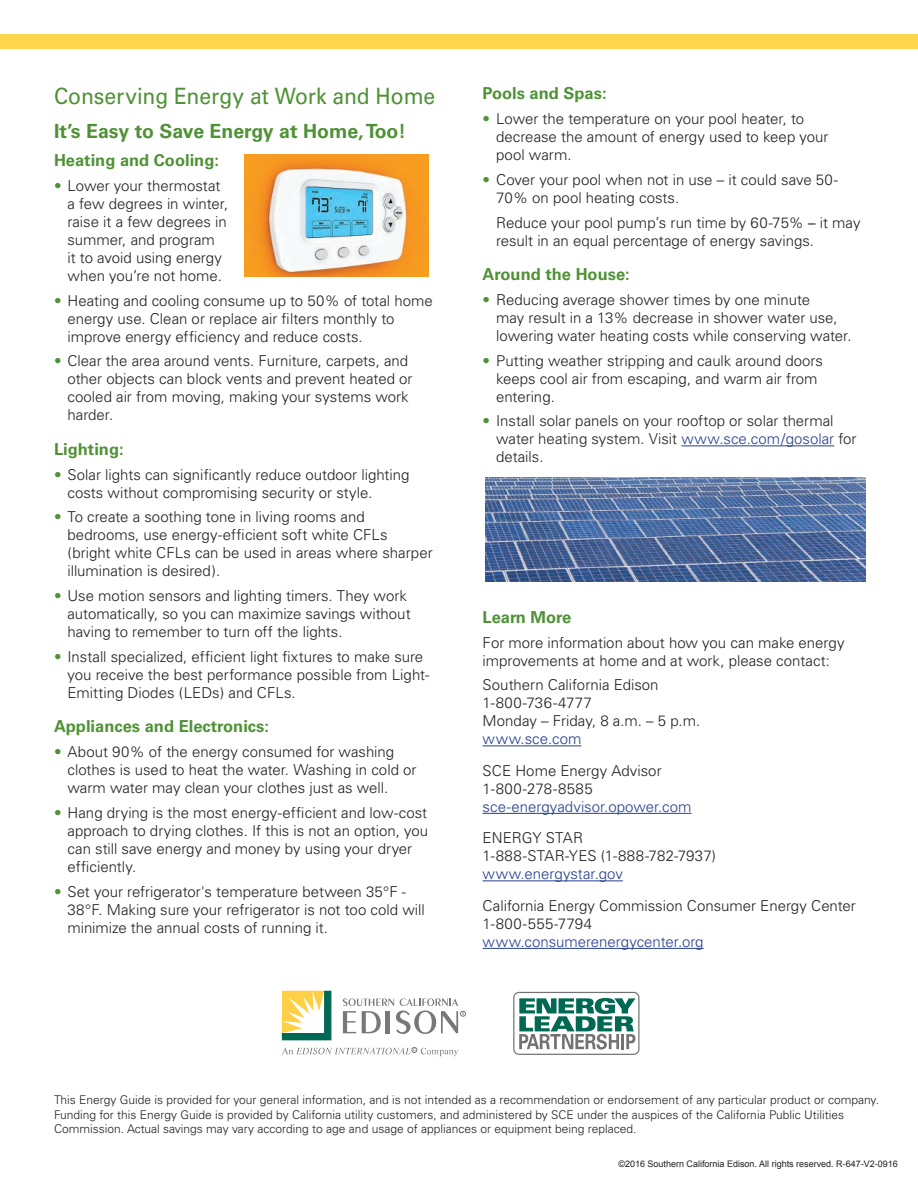
<style>
.page{position:relative;width:918px;height:1188px;background:#fff}
.page>*{position:absolute;margin:0;border:0;box-sizing:border-box;transform-origin:0 0}
.hanging_indent{font:22.5px "Univers";color:#4f9236;scale:.94 1}
.sub_hed{font:700 19.5px "Univers";color:#4f9236}
.sub_hed-2{font:700 16.5px "Univers";color:#4f9236}
.hanging_indent-2{font:300 15px/18px "Univers";color:#231f20}
.Body_copy{font:300 15px/18px "Univers";color:#231f20}
.t1{font:300 12px/14.4px "Univers";color:#231f20}
.t2{font:9px "Arial";color:#231f20}
.s1{color:#4f9236}
.s2{font-weight:400}
.s3{color:#253f8e}
</style>
<div class="page">
<div style="left:0;top:35px;width:918px;height:14px;background:#fed64d"></div>
<svg style="left:281px;top:990px;width:51px;height:51px"></svg>
<svg style="left:282px;top:991px;width:49px;height:49px"></svg>
<svg style="left:343px;top:998px;width:123px;height:36px"></svg>
<svg style="left:282px;top:1047px;width:176px;height:9px"></svg>
<hr style="left:681px;top:445px;width:153px;height:1px;background:#253f8e">
<hr style="left:483px;top:745px;width:98px;height:1px;background:#253f8e">
<hr style="left:483px;top:813px;width:209px;height:1px;background:#253f8e">
<hr style="left:483px;top:880px;width:140px;height:1px;background:#253f8e">
<hr style="left:483px;top:948px;width:221px;height:1px;background:#253f8e">
<svg style="left:513px;top:992px;width:126px;height:63px"></svg>
<img style="left:245px;top:154px;width:183px;height:122px">
<img style="left:486px;top:478px;width:380px;height:104px">
<p class="hanging_indent" style="left:54px;top:83px;width:407px">Conserving Energy at Work and Home</p>
<p class="sub_hed" style="left:54px;top:120px;width:354px">It’s Easy to Save Energy at Home, Too!</p>
<p class="sub_hed-2" style="left:54px;top:151px;width:167px">Heating and Cooling:</p>
<p class="hanging_indent-2" style="left:68px;top:177px;width:162px;text-indent:-14px"><span class="s1">•</span> Lower your thermostat a few degrees in winter, raise it a few degrees in summer, and program<br>it to avoid using energy when you’re not home.</p>
<p class="hanging_indent-2" style="left:68px;top:291px;width:367px;text-indent:-14px"><span class="s1">•</span> Heating and cooling consume up to 50% of total home energy use. Clean or replace air filters monthly to improve energy efficiency and reduce costs.</p>
<p class="hanging_indent-2" style="left:68px;top:352px;width:347px;text-indent:-14px"><span class="s1">•</span> Clear the area around vents. Furniture, carpets, and other objects can block vents and prevent heated or cooled air from moving, making your systems work harder.</p>
<p class="sub_hed-2" style="left:54px;top:439px;width:71px">Lighting:</p>
<p class="hanging_indent-2" style="left:68px;top:465px;width:344px;text-indent:-14px"><span class="s1">•</span> Solar lights can significantly reduce outdoor lighting costs without compromising security or style.</p>
<p class="hanging_indent-2" style="left:68px;top:508px;width:367px;text-indent:-14px"><span class="s1">•</span> To create a soothing tone in living rooms and bedrooms, use energy-efficient soft white CFLs (bright white CFLs can be used in areas where sharper illumination is desired).</p>
<p class="hanging_indent-2" style="left:68px;top:587px;width:345px;text-indent:-14px"><span class="s1">•</span> Use motion sensors and lighting timers. They work automatically, so you can maximize savings without having to remember to turn off the lights.</p>
<p class="hanging_indent-2" style="left:68px;top:648px;width:363px;text-indent:-14px"><span class="s1">•</span> Install specialized, efficient light fixtures to make sure you receive the best performance possible from Light-<br>Emitting Diodes (LEDs) and CFLs.</p>
<p class="sub_hed-2" style="left:54px;top:717px;width:217px">Appliances and Electronics:</p>
<p class="hanging_indent-2" style="left:68px;top:743px;width:351px;text-indent:-14px"><span class="s1">•</span> About 90% of the energy consumed for washing clothes is used to heat the water. Washing in cold or warm water may clean your clothes just as well.</p>
<p class="hanging_indent-2" style="left:68px;top:804px;width:362px;text-indent:-14px"><span class="s1">•</span> Hang drying is the most energy-efficient and low-cost approach to drying clothes. If this is not an option, you can still save energy and money by using your dryer efficiently.</p>
<p class="hanging_indent-2" style="left:68px;top:882px;width:359px;text-indent:-14px"><span class="s1">•</span> Set your refrigerator's temperature between 35°F -<br>38°F. Making sure your refrigerator is not too cold will minimize the annual costs of running it.</p>
<p class="sub_hed-2" style="left:483px;top:84px;width:126px">Pools and Spas:</p>
<p class="hanging_indent-2" style="left:496px;top:110px;width:334px;text-indent:-14px"><span class="s1">•</span> Lower the temperature on your pool heater, to decrease the amount of energy used to keep your pool warm.</p>
<p class="hanging_indent-2" style="left:496px;top:171px;width:344px;text-indent:-14px"><span class="s1">•</span> Cover your pool when not in use – it could save 50-<br>70% on pool heating costs.</p>
<p class="hanging_indent-2" style="left:496px;top:213px;width:366px">Reduce your pool pump’s run time by 60-75% <span class="s2">–</span> it may result in an equal percentage of energy savings.</p>
<p class="sub_hed-2" style="left:483px;top:265px;width:149px">Around the House:</p>
<p class="hanging_indent-2" style="left:496px;top:291px;width:357px;text-indent:-14px"><span class="s1">•</span> Reducing average shower times by one minute<br>may result in a 13% decrease in shower water use, lowering water heating costs while conserving water.</p>
<p class="hanging_indent-2" style="left:496px;top:351px;width:328px;text-indent:-14px"><span class="s1">•</span> Putting weather stripping and caulk around doors keeps cool air from escaping, and warm air from entering.</p>
<p class="hanging_indent-2" style="left:496px;top:412px;width:362px;text-indent:-14px"><span class="s1">•</span> Install solar panels on your rooftop or solar thermal water heating system. Visit <span class="s3">www.sce.com/gosolar</span> for details.</p>
<p class="sub_hed-2" style="left:483px;top:607px;width:90px">Learn More</p>
<p class="Body_copy" style="left:483px;top:633px;width:363px">For more information about how you can make energy improvements at home and at work, please contact:</p>
<p class="Body_copy" style="left:483px;top:676px;width:219px">Southern California Edison<br>1-800-736-4777<br>Monday – Friday, 8 a.m. – 5 p.m. <span class="s3">www.sce.com</span></p>
<p class="Body_copy" style="left:483px;top:762px;width:210px">SCE Home Energy Advisor<br>1-800-278-8585 <span class="s3">sce-energyadvisor.opower.com</span></p>
<p class="Body_copy" style="left:483px;top:829px;width:235px">ENERGY STAR<br>1-888-STAR-YES (1-888-782-7937) <span class="s3">www.energystar.gov</span></p>
<p class="Body_copy" style="left:483px;top:897px;width:375px">California Energy Commission Consumer Energy Center<br>1-800-555-7794<br><span class="s3">www.consumerenergycenter.org</span></p>
<p class="t1" style="left:54px;top:1093px;width:827px">This Energy Guide is provided for your general information, and is not intended as a recommendation or endorsement of any particular product or company.<br>Funding for this Energy Guide is provided by California utility customers, and administered by SCE under the auspices of the California Public Utilities<br>Commission. Actual savings may vary according to age and usage of appliances or equipment being replaced.</p>
<p class="t2" style="left:618px;top:1158px;width:281px">©2016 Southern California Edison. All rights reserved. R-647-V2-0916</p>
</div>
